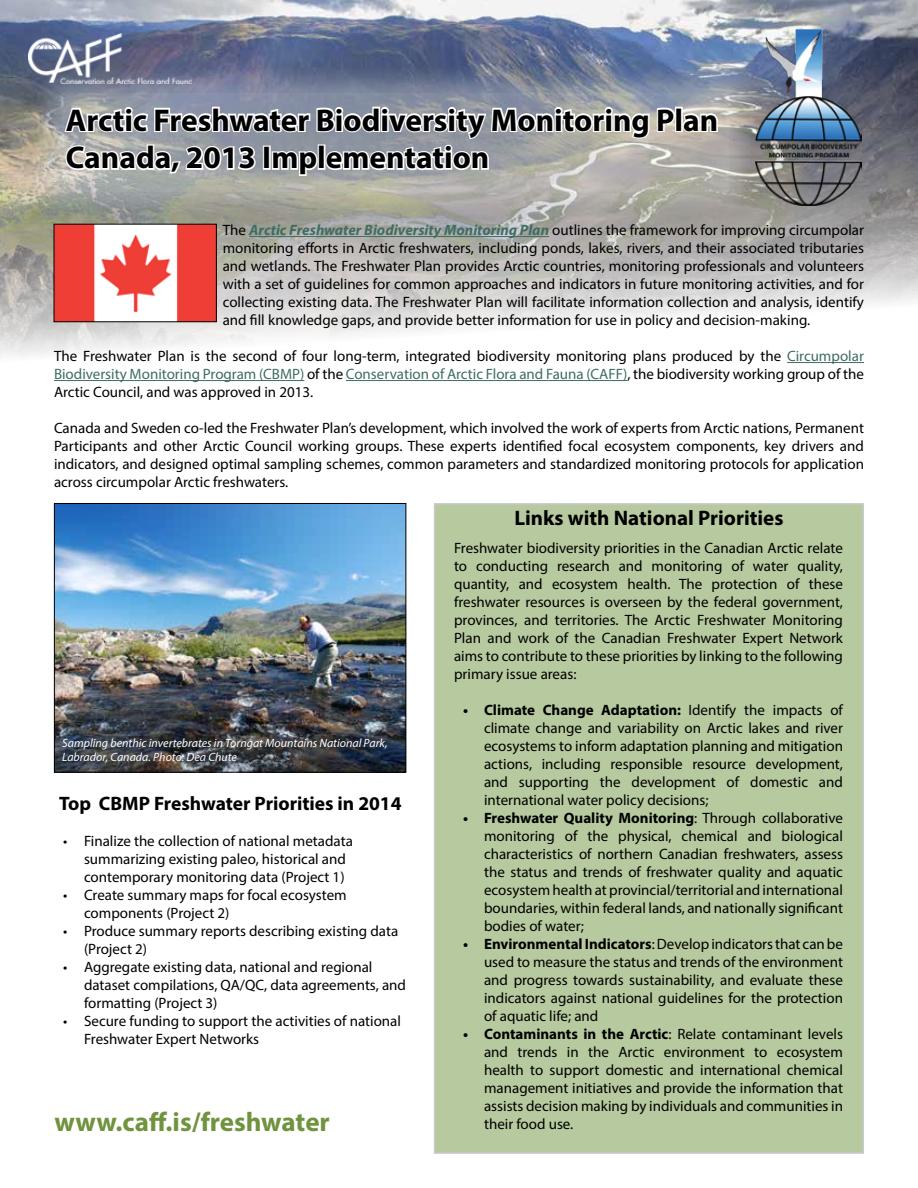
<style>
.page{position:relative;width:918px;height:1188px;background:#fff}
.page>*{position:absolute;margin:0;border:0;box-sizing:border-box;transform-origin:0 0}
.t1{font:700 31.5px/37.8px "Myriad Pro";color:#000}
.t2{font:700 27px "Myriad Pro";color:#70933e}
.t3{font:700 21px "Myriad Pro";color:#000}
.t4{font:700 19.5px "Myriad Pro";color:#000}
.t5{font:15px/18px "Myriad Pro";color:#000;text-align:justify}
.t6{font:italic 12px/14.4px "Myriad Pro";color:#fff}
.s1{font-weight:700;font-style:italic;color:#3f6d63}
.s2{color:#3f6d63}
.s3{font-weight:700}
</style>
<div class="page">
<img style="left:0;top:0;width:918px;height:357px">
<svg style="left:32px;top:63px;width:727px;height:158px;background:#9f9e9a"></svg>
<img style="left:756px;top:27px;width:106px;height:179px">
<img style="left:28px;top:33px;width:34px;height:50px">
<svg style="left:62px;top:0;width:657px;height:214px;background:#9ea4af"></svg>
<div style="left:434px;top:503px;width:430px;height:651px;background:#b7c99e;border:2px solid #939598"></div>
<img style="left:56px;top:226px;width:159px;height:94px">
<div style="left:54px;top:224px;width:163px;height:98px;border:1px solid #000"></div>
<hr style="left:249px;top:236px;width:300px;height:1px;background:#3f6d63">
<hr style="left:787px;top:362px;width:77px;height:1px;background:#3f6d63">
<hr style="left:54px;top:380px;width:250px;height:1px;background:#3f6d63">
<hr style="left:346px;top:380px;width:281px;height:1px;background:#3f6d63">
<img style="left:56px;top:505px;width:348px;height:266px">
<div style="left:54px;top:503px;width:352px;height:270px;border:1px solid #000"></div>
<h1 class="t1" style="left:66px;top:100px;width:654px">Arctic Freshwater Biodiversity Monitoring Plan<br>Canada, 2013 Implementation</h1>
<p class="t5" style="left:223px;top:221px;width:643px">The <span class="s1">Arctic Freshwater Biodiversity Monitoring Plan</span> outlines the framework for improving circumpolar monitoring efforts in Arctic freshwaters, including ponds, lakes, rivers, and their associated tributaries and wetlands. The Freshwater Plan provides Arctic countries, monitoring professionals and volunteers with a set of guidelines for common approaches and indicators in future monitoring activities, and for collecting existing data. The Freshwater Plan will facilitate information collection and analysis, identify and fill knowledge gaps, and provide better information for use in policy and decision-making.</p>
<p class="t5" style="left:54px;top:347px;width:811px">The Freshwater Plan is the second of four long-term, integrated biodiversity monitoring plans produced by the <span class="s2">Circumpolar Biodiversity Monitoring Program (CBMP)</span> of the <span class="s2">Conservation of Arctic Flora and Fauna (CAFF)</span>, the biodiversity working group of the Arctic Council, and was approved in 2013.</p>
<p class="t5" style="left:54px;top:419px;width:812px">Canada and Sweden co-led the Freshwater Plan’s development, which involved the work of experts from Arctic nations, Permanent Participants and other Arctic Council working groups. These experts identified focal ecosystem components, key drivers and indicators, and designed optimal sampling schemes, common parameters and standardized monitoring protocols for application across circumpolar Arctic freshwaters.</p>
<p class="t6" style="left:62px;top:735px;width:327px">Sampling benthic invertebrates in Torngat Mountains National Park,<br>Labrador, Canada. Photo: Dea Chute</p>
<h3 class="t4" style="left:59px;top:790px;width:344px">Top CBMP Freshwater Priorities in 2014</h3>
<p class="t5" style="left:84px;top:832px;width:270px;text-align:left;text-indent:-21px">• Finalize the collection of national metadata summarizing existing paleo, historical and contemporary monitoring data (Project 1)</p>
<p class="t5" style="left:84px;top:886px;width:264px;text-indent:-21px">• Create summary maps for focal ecosystem components (Project 2)</p>
<p class="t5" style="left:84px;top:922px;width:316px;text-indent:-21px">• Produce summary reports describing existing data (Project 2)</p>
<p class="t5" style="left:84px;top:958px;width:324px;text-align:left;text-indent:-21px">• Aggregate existing data, national and regional dataset compilations, QA/QC, data agreements, and formatting (Project 3)</p>
<p class="t5" style="left:84px;top:1012px;width:319px;text-indent:-21px">• Secure funding to support the activities of national<br>Freshwater Expert Networks</p>
<h2 class="t2" style="left:54px;top:1104px;width:277px">www.caff.is/freshwater</h2>
<h3 class="t3" style="left:514px;top:504px;width:271px">Links with National Priorities</h3>
<p class="t5" style="left:454px;top:539px;width:390px">Freshwater biodiversity priorities in the Canadian Arctic relate to conducting research and monitoring of water quality, quantity, and ecosystem health. The protection of these freshwater resources is overseen by the federal government, provinces, and territories. The Arctic Freshwater Monitoring Plan and work of the Canadian Freshwater Expert Network aims to contribute to these priorities by linking to the following primary issue areas:</p>
<p class="t5" style="left:484px;top:701px;width:360px;text-indent:-21px"><span class="s3">• Climate Change Adaptation:</span> Identify the impacts of climate change and variability on Arctic lakes and river ecosystems to inform adaptation planning and mitigation actions, including responsible resource development, and supporting the development of domestic and international water policy decisions;</p>
<p class="t5" style="left:484px;top:809px;width:360px;text-indent:-21px"><span class="s3">• Freshwater Quality Monitoring</span>: Through collaborative monitoring of the physical, chemical and biological characteristics of northern Canadian freshwaters, assess the status and trends of freshwater quality and aquatic ecosystem health at provincial/territorial and international boundaries, within federal lands, and nationally significant bodies of water;</p>
<p class="t5" style="left:484px;top:935px;width:360px;text-indent:-21px"><span class="s3">• Environmental Indicators</span>: Develop indicators that can be used to measure the status and trends of the environment and progress towards sustainability, and evaluate these indicators against national guidelines for the protection of aquatic life; and</p>
<p class="t5" style="left:484px;top:1025px;width:360px;text-indent:-21px"><span class="s3">• Contaminants in the Arctic</span>: Relate contaminant levels and trends in the Arctic environment to ecosystem health to support domestic and international chemical management initiatives and provide the information that assists decision making by individuals and communities in their food use.</p>
</div>
